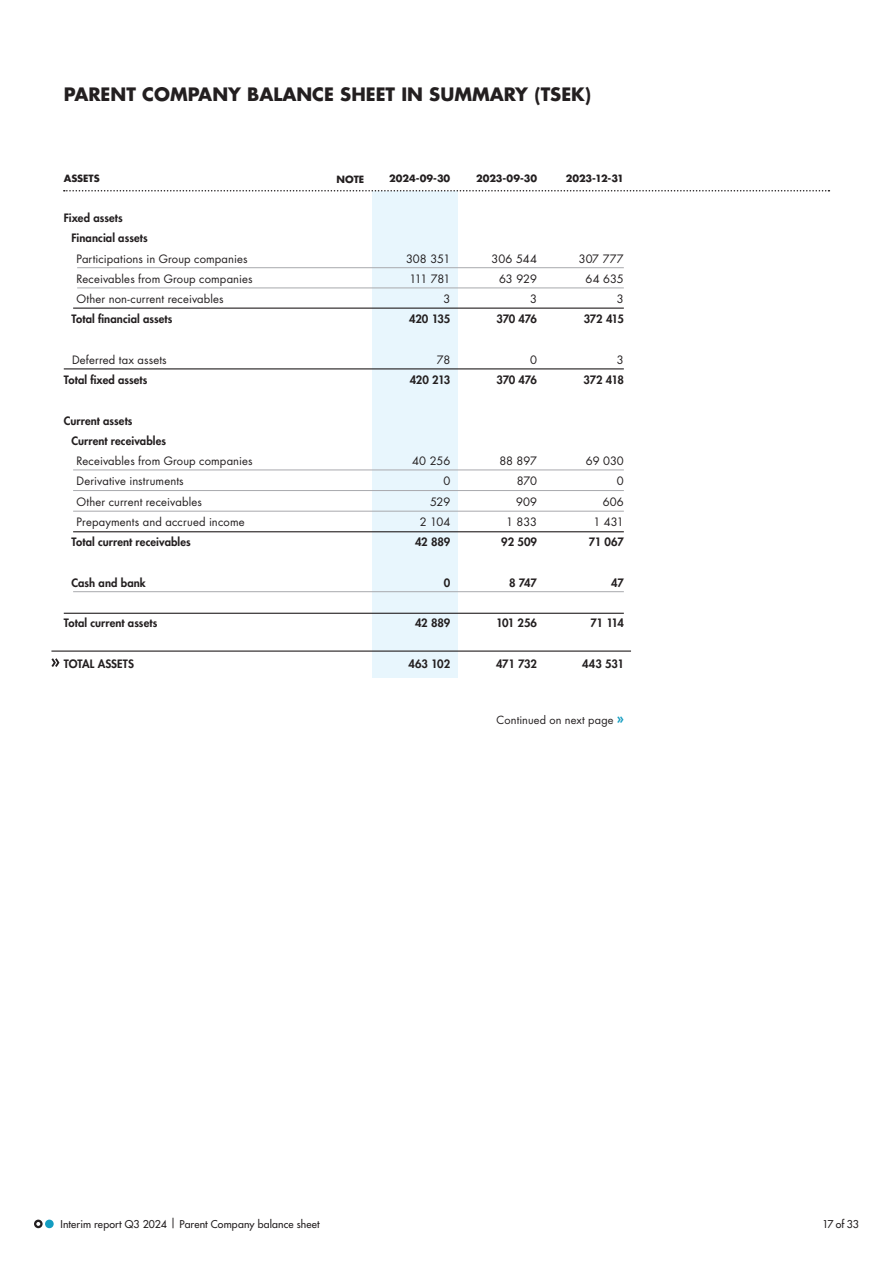
<style>
.page{position:relative;width:893px;height:1263px;background:#fff}
.page>*{position:absolute;margin:0;border:0;box-sizing:border-box;transform-origin:0 0}
.t1{font:700 18px "Futura Std";color:#231f20}
.t2{font:800 11.25px/20.2px "Futura Std";letter-spacing:.005em;color:#231f20}
.t3{font:11.25px/20.2px "Futura Std";letter-spacing:.01em;color:#231f20;text-align:right}
.t4{font:11.25px/20.2px "Futura Std";letter-spacing:-.015em;color:#231f20;text-align:right}
.t5{font:11.25px/20.2px "Futura Std";letter-spacing:-.045em;color:#231f20;text-align:right}
.t6{font:11.25px/20.2px "Futura Std";letter-spacing:-.01em;color:#231f20;text-align:right}
.t7{font:10.95px "Futura Std";letter-spacing:.015em;color:#231f20}
.t8{font:500 10.5px "Futura Std";letter-spacing:.01em;color:#231f20}
.t9{font:700 9.75px "Futura Std";letter-spacing:-.005em;color:#231f20}
.s1{font-weight:800;font-size:13.5px;color:#149dc1}
</style>
<div class="page">
<div style="left:372px;top:191px;width:86px;height:486px;background:#e8f6fd"></div>
<hr style="left:73px;top:470px;width:551px;height:1px;background:#a8a9ad">
<hr style="left:73px;top:490px;width:551px;height:1px;background:#a8a9ad">
<hr style="left:73px;top:511px;width:551px;height:1px;background:#a8a9ad">
<hr style="left:51px;top:650px;width:580px;height:2px;background:#231f20">
<hr style="left:77px;top:267px;width:547px;height:1px;background:#a8a9ad">
<hr style="left:77px;top:288px;width:547px;height:1px;background:#a8a9ad">
<hr style="left:64px;top:368px;width:560px;height:1px;background:#231f20">
<hr style="left:64px;top:613px;width:560px;height:1px;background:#231f20">
<hr style="left:73px;top:591px;width:551px;height:1px;background:#a8a9ad">
<svg style="left:51px;top:658px;width:8px;height:9px"></svg>
<hr style="left:73px;top:308px;width:551px;height:1px;background:#231f20">
<hr style="left:73px;top:531px;width:551px;height:1px;background:#231f20">
<svg style="left:64px;top:190px;width:765px;height:1px"></svg>
<div style="left:45px;top:1219px;width:9px;height:9px;background:#149dc1;border-radius:50%"></div>
<svg style="left:34px;top:1219px;width:9px;height:9px"></svg>
<h1 class="t1" style="left:64px;top:83px;width:529px">PARENT COMPANY BALANCE SHEET IN SUMMARY (TSE K)</h1>
<p class="t9" style="left:64px;top:171px;width:15px">ASSETS</p>
<p class="t2" style="left:71px;top:208px;width:78px;text-indent:-8px">Fixed assets<br>Financial assets</p>
<p class="t3" style="left:77px;top:248px;width:178px;text-align:left">Participations in Group companies<br>Receivables from Group companies<br>Other non-current receivables</p>
<p class="t2" style="left:71px;top:309px;width:103px">Total financial assets</p>
<p class="t3" style="left:72px;top:350px;width:96px">Deferred tax assets</p>
<p class="t2" style="left:64px;top:370px;width:85px">Total fixed assets</p>
<p class="t2" style="left:71px;top:410px;width:96px;text-indent:-8px">Current assets<br>Current receivables</p>
<p class="t3" style="left:77px;top:451px;width:178px;text-align:left">Receivables from Group companies<br>Derivative instruments<br>Other current receivables<br>Prepayments and accrued income</p>
<p class="t2" style="left:71px;top:532px;width:121px">Total current receivables</p>
<p class="t2" style="left:71px;top:572px;width:76px">Cash and bank</p>
<p class="t2" style="left:64px;top:613px;width:95px">Total current assets</p>
<p class="t2" style="left:64px;top:653px;width:72px">TOTAL ASSETS</p>
<p class="t9" style="left:337px;top:173px;width:29px">NOTE</p>
<p class="t9" style="left:476px;top:171px;width:62px">2023-09-30</p>
<p class="t9" style="left:389px;top:171px;width:63px">2024-09-30</p>
<p class="t5" style="left:406px;top:248px;width:46px">308 351<br>111 781<br>3</p>
<p class="t2" style="left:409px;top:309px;width:43px">420 135</p>
<p class="t3" style="left:437px;top:350px;width:15px">78</p>
<p class="t2" style="left:410px;top:370px;width:42px">420 213</p>
<p class="t6" style="left:412px;top:451px;width:40px">40 256<br>0<br>529<br>2 104</p>
<p class="t2" style="left:415px;top:532px;width:37px">42 889</p>
<p class="t2" style="left:444px;top:572px;width:8px">0</p>
<p class="t2" style="left:415px;top:613px;width:37px">42 889</p>
<p class="t2" style="left:408px;top:653px;width:43px">463 102</p>
<p class="t3" style="left:492px;top:248px;width:47px">306 544<br>63 929<br>3</p>
<p class="t2" style="left:496px;top:309px;width:42px">370 476</p>
<p class="t3" style="left:530px;top:350px;width:8px">0</p>
<p class="t2" style="left:496px;top:370px;width:42px">370 476</p>
<p class="t4" style="left:499px;top:451px;width:39px">88 897<br>870<br>909<br>1 833</p>
<p class="t2" style="left:501px;top:532px;width:37px">92 509</p>
<p class="t2" style="left:509px;top:572px;width:30px">8 747</p>
<p class="t2" style="left:496px;top:613px;width:42px">101 256</p>
<p class="t2" style="left:496px;top:653px;width:43px">471 732</p>
<p class="t9" style="left:566px;top:171px;width:60px">2023-12-31</p>
<p class="t3" style="left:579px;top:248px;width:47px">307 777<br>64 635<br>3</p>
<p class="t2" style="left:584px;top:309px;width:42px">372 415</p>
<p class="t3" style="left:617px;top:350px;width:8px">3</p>
<p class="t2" style="left:584px;top:370px;width:42px">372 418</p>
<p class="t3" style="left:586px;top:451px;width:39px">69 030<br>0<br>606<br>1 431</p>
<p class="t2" style="left:589px;top:532px;width:37px">71 067</p>
<p class="t2" style="left:611px;top:572px;width:14px">47</p>
<p class="t2" style="left:591px;top:613px;width:35px">71 114</p>
<p class="t2" style="left:582px;top:653px;width:43px">443 531</p>
<p class="t7" style="left:497px;top:713px;width:129px">Continued on next page <span class="s1">»</span></p>
<p class="t8" style="left:60px;top:1217px;width:261px">Interim report Q3 2024 | Parent Company balance sheet</p>
<p class="t8" style="left:822px;top:1217px;width:38px">17 of 33</p>
</div>
